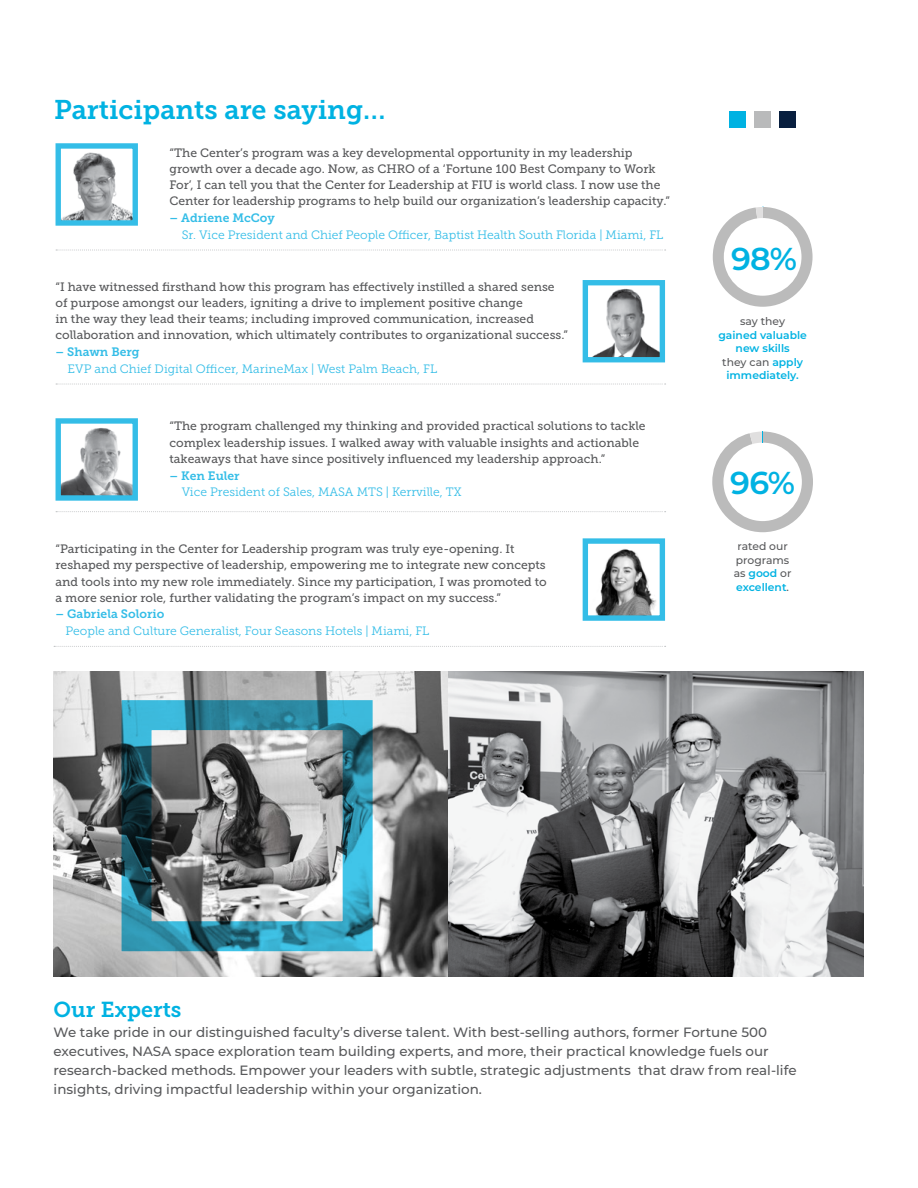
<style>
.page{position:relative;width:918px;height:1188px;background:#fff}
.page>*{position:absolute;margin:0;border:0;box-sizing:border-box;transform-origin:0 0}
.t1{font:600 31.65px "Montserrat";color:#00b2e2}
.t2{font:27px "Museo Slab 700";color:#00b2e2}
.t3{font:21.6px "Museo Slab 700";color:#00b2e2}
.t4{font:500 13.5px/18.9px "Montserrat";color:#58595b}
.t5{font:12.15px/16.2px "Museo Slab 500";color:#58595b}
.t6{font:12.15px "Museo Slab 300";color:#34bde7}
.t7{font:12.15px "Museo Slab 700";color:#34bde7}
.t8{font:600 10.8px/13.5px "Montserrat";color:#00b2e2;text-align:center}
.t9{font:500 10.8px/13.5px "Montserrat";color:#58595b;text-align:center}
.s1{font-weight:500;color:#58595b}
.s2{font-weight:600;color:#00b2e2}
</style>
<div class="page">
<img style="left:62px;top:152px;width:70px;height:68px">
<div style="left:56px;top:143px;width:82px;height:83px;border:5px solid #34bde7"></div>
<img style="left:593px;top:289px;width:66px;height:67px">
<div style="left:583px;top:280px;width:82px;height:82px;border:5px solid #34bde7"></div>
<img style="left:595px;top:549px;width:61px;height:66px">
<div style="left:583px;top:538px;width:82px;height:83px;border:5px solid #34bde7"></div>
<img style="left:62px;top:428px;width:70px;height:67px">
<div style="left:56px;top:418px;width:82px;height:83px;border:5px solid #34bde7"></div>
<div style="left:779px;top:112px;width:17px;height:16px;background:#081f3f"></div>
<div style="left:754px;top:112px;width:17px;height:16px;background:#b9babb"></div>
<div style="left:729px;top:112px;width:17px;height:16px;background:#00b2e2"></div>
<svg style="left:56px;top:250px;width:610px;height:1px"></svg>
<svg style="left:56px;top:384px;width:610px;height:1px"></svg>
<svg style="left:56px;top:511px;width:610px;height:1px"></svg>
<svg style="left:54px;top:646px;width:612px;height:1px"></svg>
<svg style="left:713px;top:207px;width:100px;height:100px"></svg>
<svg style="left:712px;top:432px;width:101px;height:100px"></svg>
<img style="left:54px;top:671px;width:810px;height:306px">
<div style="left:122px;top:700px;width:251px;height:251px;border:30px solid #00b2e2"></div>
<h2 class="t2" style="left:54px;top:94px;width:333px">Participants are saying…</h2>
<p class="t5" style="left:170px;top:144px;width:502px">“The Center’s program was a key developmental opportunity in my leadership growth over a decade ago. Now, as CHRO of a ‘Fortune 100 Best Company to Work For’, I can tell you that the Center for Leadership at FIU is world class. I now use the Center for leadership programs to help build our organization’s leadership capacity.”</p>
<p class="t7" style="left:170px;top:211px;width:107px">– Adriene McCoy</p>
<p class="t6" style="left:182px;top:228px;width:483px">Sr. Vice President and Chief People Officer, Baptist Health South Florida | Miami, FL</p>
<p class="t5" style="left:56px;top:279px;width:514px">“I have witnessed firsthand how this program has effectively instilled a shared sense of purpose amongst our leaders, igniting a drive to implement positive change<br>in the way they lead their teams; including improved communication, increased collaboration and innovation, which ultimately contributes to organizational success.”</p>
<p class="t7" style="left:56px;top:345px;width:86px">– Shawn Berg</p>
<p class="t6" style="left:68px;top:362px;width:371px">EVP and Chief Digital Officer, MarineMax | West Palm Beach, FL</p>
<p class="t5" style="left:170px;top:418px;width:478px">“The program challenged my thinking and provided practical solutions to tackle complex leadership issues. I walked away with valuable insights and actionable takeaways that have since positively influenced my leadership approach.”</p>
<p class="t7" style="left:170px;top:469px;width:72px">– Ken Euler</p>
<p class="t6" style="left:182px;top:486px;width:282px">Vice President of Sales, MASA MTS | Kerrville, TX</p>
<p class="t5" style="left:56px;top:541px;width:493px">“Participating in the Center for Leadership program was truly eye-opening. It reshaped my perspective of leadership, empowering me to integrate new concepts and tools into my new role immediately. Since my participation, I was promoted to a more senior role, further validating the program’s impact on my success.”</p>
<p class="t7" style="left:56px;top:607px;width:110px">– Gabriela Solorio</p>
<p class="t6" style="left:66px;top:625px;width:365px">People and Culture Generalist, Four Seasons Hotels | Miami, FL</p>
<h1 class="t1" style="left:731px;top:236px;width:68px">98%</h1>
<p class="t9" style="left:740px;top:314px;width:46px">say they</p>
<p class="t8" style="left:718px;top:328px;width:90px">gained valuable new skills<br><span class="s1">they can</span> apply immediately.</p>
<h1 class="t1" style="left:730px;top:460px;width:66px">96%</h1>
<p class="t9" style="left:734px;top:539px;width:59px">rated our programs as <span class="s2">good</span> or <span class="s2">excellent</span>.</p>
<h3 class="t3" style="left:54px;top:997px;width:130px">Our Experts</h3>
<p class="t4" style="left:54px;top:1022px;width:745px">We take pride in our distinguished faculty’s diverse talent. With best-selling authors, former Fortune 500 executives, NASA space exploration team building experts, and more, their practical knowledge fuels our research-backed methods. Empower your leaders with subtle, strategic adjustments that draw from real-life insights, driving impactful leadership within your organization.</p>
</div>
